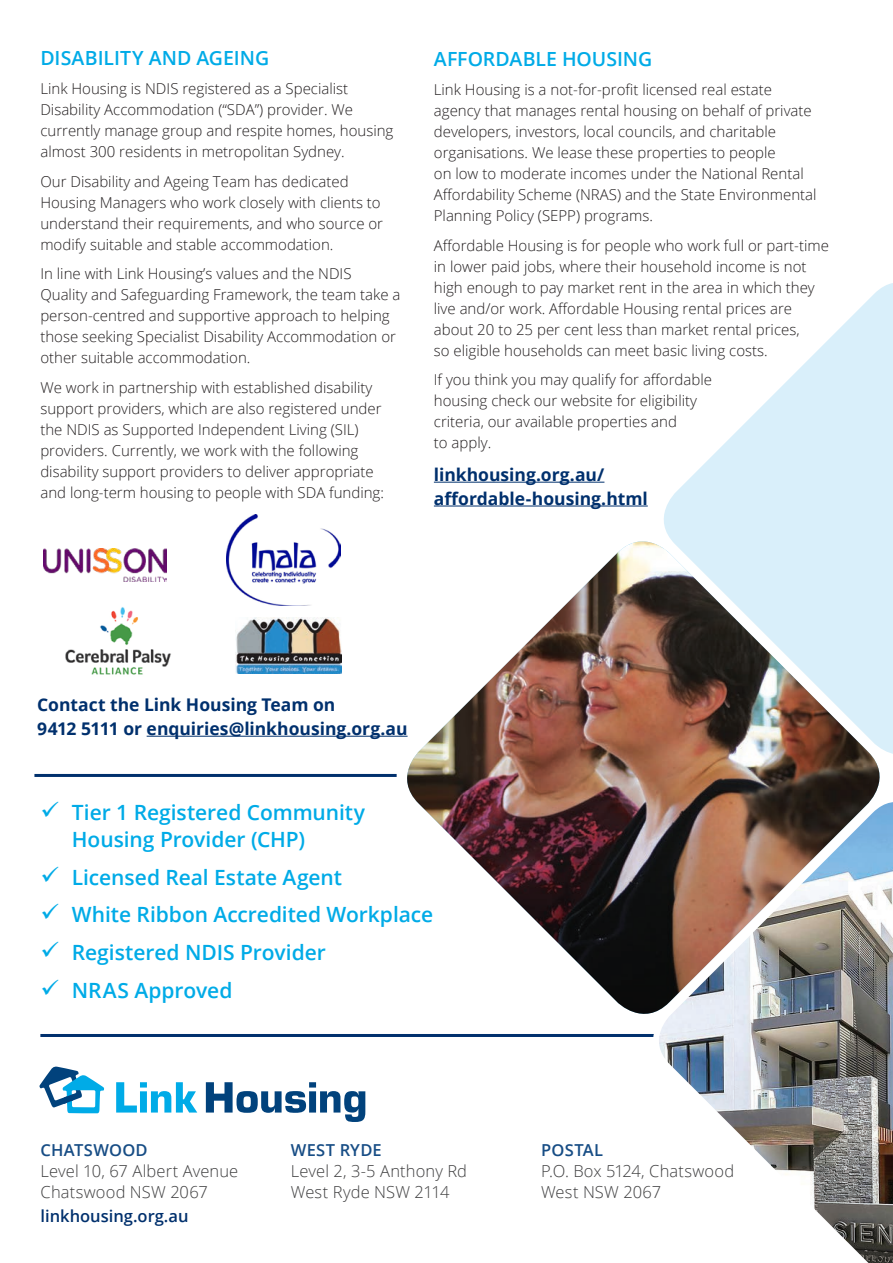
<style>
.page{position:relative;width:893px;height:1263px;background:#fff}
.page>*{position:absolute;margin:0;border:0;box-sizing:border-box;transform-origin:0 0}
.t1{font:600 21px/27px "Open Sans";letter-spacing:-.005em;color:#00abe7}
.t2{font:600 19.5px "Open Sans";letter-spacing:-.005em;color:#00abe7}
.t3{font:700 17.55px/23.9px "Open Sans";color:#00306d}
.Body_Copy{font:300 16.5px/21px "Open Sans";letter-spacing:.005em;color:#3e3e3f}
.t4{font:600 16.5px "Open Sans";color:#00306d}
.t5{font:300 15px/21px "Open Sans";color:#231f20}
.s1{font-weight:600;color:#174d85}
</style>
<div class="page">
<hr style="left:34px;top:774px;width:363px;height:3px;background:#00306d">
<svg style="left:116px;top:1082px;width:81px;height:30px"></svg>
<svg style="left:206px;top:1082px;width:159px;height:40px"></svg>
<svg style="left:39px;top:1066px;width:65px;height:47px"></svg>
<hr style="left:40px;top:1034px;width:816px;height:3px;background:#00306d">
<img style="left:653px;top:1028px;width:240px;height:235px">
<svg style="left:662px;top:1014px;width:231px;height:14px;background:#a8aaae"></svg>
<img style="left:393px;top:541px;width:500px;height:473px">
<svg style="left:649px;top:283px;width:244px;height:486px;fill:#d9effa"></svg>
<img style="left:44px;top:549px;width:122px;height:33px">
<img style="left:236px;top:617px;width:105px;height:56px">
<img style="left:65px;top:607px;width:106px;height:68px">
<img style="left:227px;top:515px;width:114px;height:90px">
<hr style="left:434px;top:482px;width:170px;height:1px;background:#00306d">
<hr style="left:434px;top:506px;width:214px;height:1px;background:#00306d">
<hr style="left:147px;top:736px;width:261px;height:1px;background:#00306d">
<p class="t2" style="left:40px;top:44px;width:230px">DISABILITY AND AGEING</p>
<p class="t5" style="left:40px;top:78px;width:355px">Link Housing is NDIS registered as a Specialist Disability Accommodation (“SDA”) provider. We currently manage group and respite homes, housing almost 300 residents in metropolitan Sydney.</p>
<p class="t5" style="left:40px;top:170px;width:344px">Our Disability and Ageing Team has dedicated Housing Managers who work closely with clients to understand their requirements, and who source or modify suitable and stable accommodation.</p>
<p class="t5" style="left:40px;top:263px;width:362px">In line with Link Housing’s values and the NDIS Quality and Safeguarding Framework, the team take a person-centred and supportive approach to helping those seeking Specialist Disability Accommodation or other suitable accommodation.</p>
<p class="t5" style="left:40px;top:376px;width:345px">We work in partnership with established disability support providers, which are also registered under the NDIS as Supported Independent Living (SIL) providers. Currently, we work with the following disability support providers to deliver appropriate and long-term housing to people with SDA funding:</p>
<p class="t2" style="left:434px;top:45px;width:220px">AFFORDABLE HOUSING</p>
<p class="t5" style="left:434px;top:79px;width:384px">Link Housing is a not-for-profit licensed real estate agency that manages rental housing on behalf of private developers, investors, local councils, and charitable organisations. We lease these properties to people<br>on low to moderate incomes under the National Rental Affordability Scheme (NRAS) and the State Environmental Planning Policy (SEPP) programs.</p>
<p class="t5" style="left:434px;top:235px;width:397px">Affordable Housing is for people who work full or part-time in lower paid jobs, where their household income is not high enough to pay market rent in the area in which they live and/or work. Affordable Housing rental prices are about 20 to 25 per cent less than market rental prices,<br>so eligible households can meet basic living costs.</p>
<p class="t5" style="left:434px;top:369px;width:280px">If you think you may qualify for affordable housing check our website for eligibility criteria, our available properties and<br>to apply.</p>
<p class="t3" style="left:434px;top:462px;width:215px">linkhousing.org.au/ affordable-housing.html</p>
<p class="t3" style="left:37px;top:692px;width:372px">Contact the Link Housing Team on<br>9412 5111 or enquiries@linkhousing.org.au</p>
<p class="t1" style="left:72px;top:798px;width:295px;text-indent:-32px">✓ Tier 1 Registered Community<br>Housing Provider (CHP)</p>
<p class="t1" style="left:40px;top:863px;width:303px">✓ Licensed Real Estate Agent</p>
<p class="t1" style="left:40px;top:901px;width:394px">✓ White Ribbon Accredited Workplace</p>
<p class="t1" style="left:40px;top:938px;width:287px">✓ Registered NDIS Provider</p>
<p class="t1" style="left:40px;top:976px;width:194px">✓ NRAS Approved</p>
<p class="Body_Copy" style="left:41px;top:1139px;width:199px"><span class="s1">CHATSWOOD<br></span>Level 10, 67 Albert Avenue<br>Chatswood NSW 2067</p>
<p class="Body_Copy" style="left:291px;top:1139px;width:178px"><span class="s1">WEST RYDE<br></span>Level 2, 3-5 Anthony Rd<br>West Ryde NSW 2114</p>
<p class="t4" style="left:41px;top:1204px;width:149px">linkhousing.org.au</p>
<p class="Body_Copy" style="left:541px;top:1139px;width:194px"><span class="s1">POSTAL<br></span>P.O. Box 5124, Chatswood<br>West NSW 2067</p>
</div>
